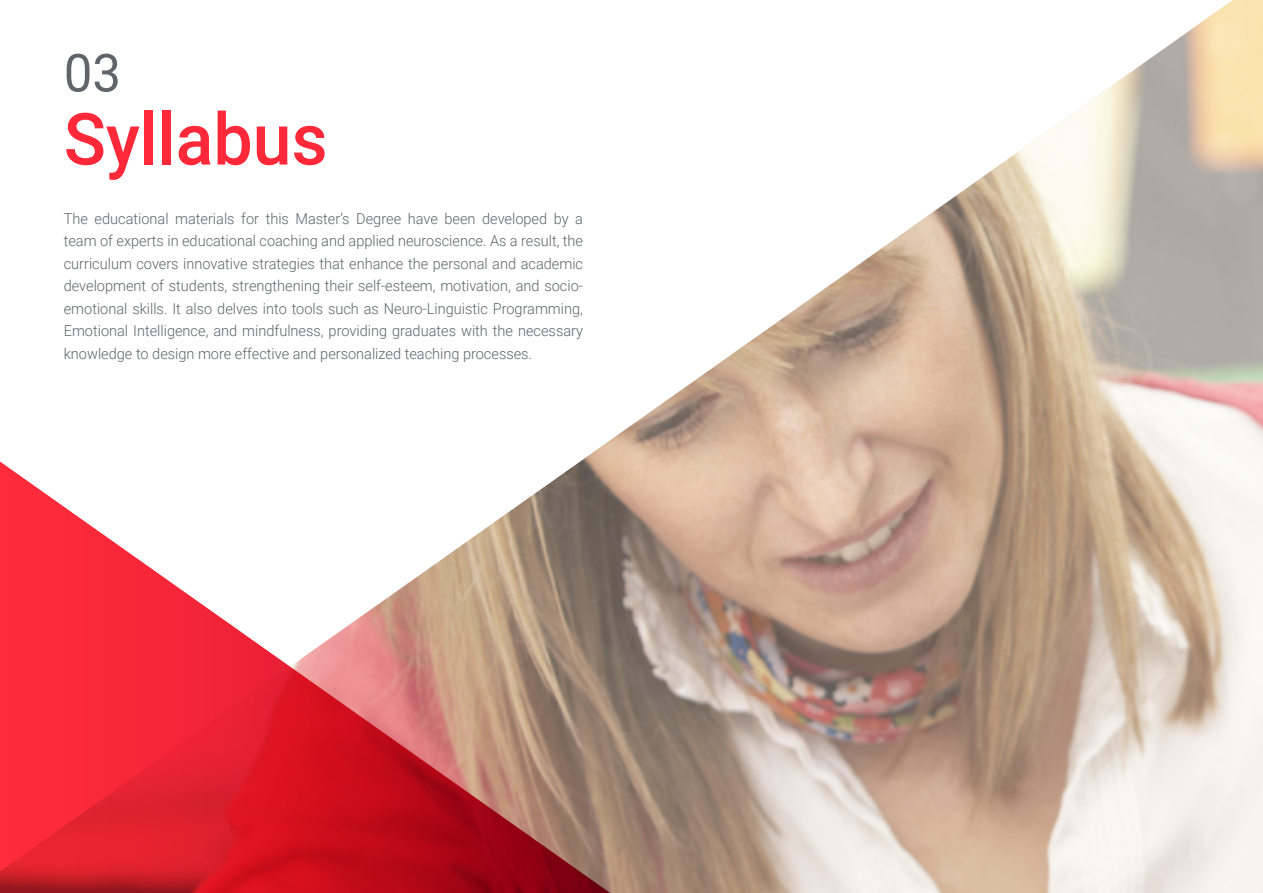
<style>
.page{position:relative;width:1263px;height:893px;background:#fff}
.page>*{position:absolute;margin:0;border:0;box-sizing:border-box;transform-origin:0 0}
.t1{font:500 72px "Roboto";color:#ff293a}
.t2{font:52.5px "Roboto";color:#61646a}
.t3{font:300 15px/22.5px "Roboto";color:#61646a;text-align:justify}
</style>
<div class="page">
<img style="left:602px;top:0;width:661px;height:893px">
<svg style="left:0;top:446px;width:640px;height:447px"></svg>
<h2 class="t2" style="left:64px;top:36px;width:59px">03</h2>
<h1 class="t1" style="left:64px;top:89px;width:265px">Syllabus</h1>
<p class="t3" style="left:64px;top:207px;width:521px">The educational materials for this Master’s Degree have been developed by a team of experts in educational coaching and applied neuroscience. As a result, the curriculum covers innovative strategies that enhance the personal and academic development of students, strengthening their self-esteem, motivation, and socio&shy;emotional skills. It also delves into tools such as Neuro-Linguistic Programming, Emotional Intelligence, and mindfulness, providing graduates with the necessary knowledge to design more effective and personalized teaching processes.</p>
</div>
